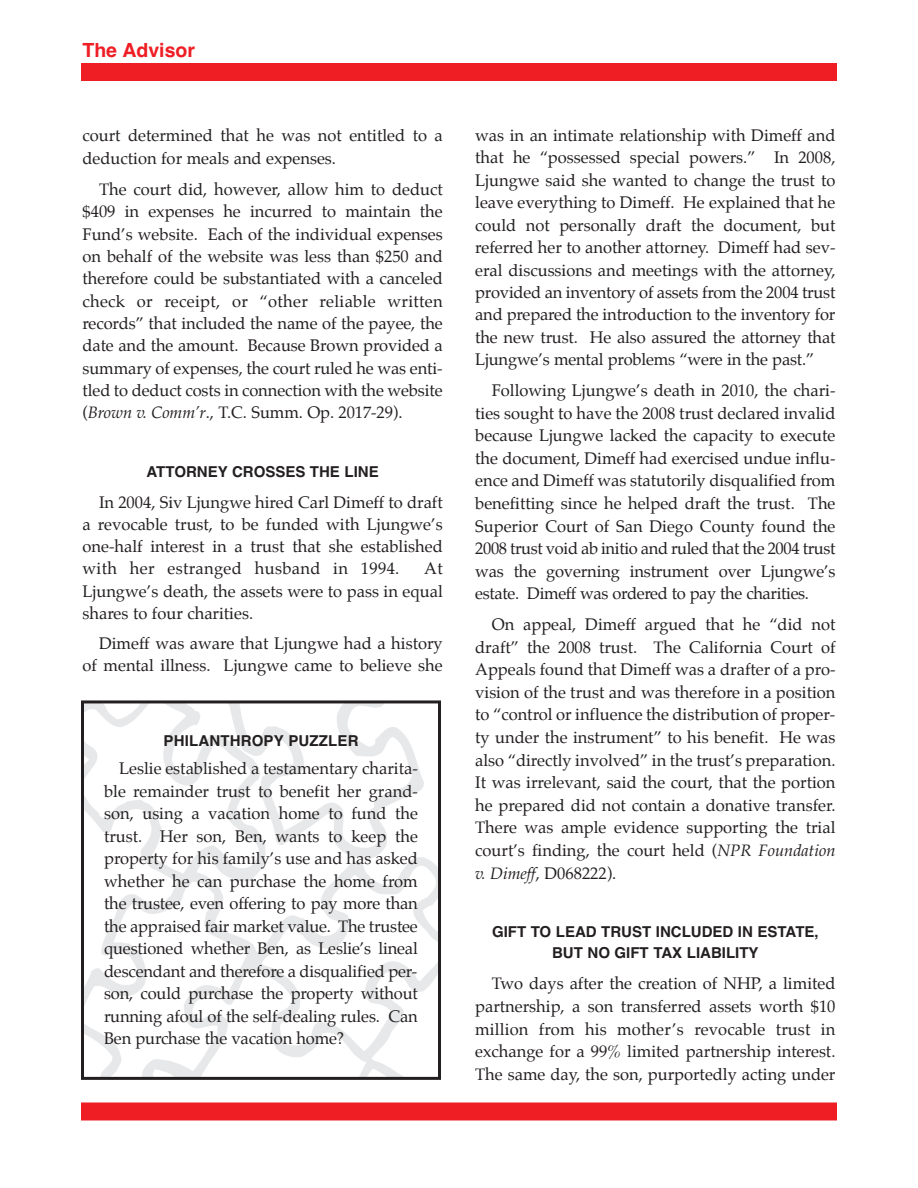
<style>
.page{position:relative;width:918px;height:1188px;background:#fff}
.page>*{position:absolute;margin:0;border:0;box-sizing:border-box;transform-origin:0 0}
.t1{font:700 19.5px "Helvetica";color:#ee1e24}
.t2{font:16.5px/22.6px "Palatino";color:#231f20;text-align:justify}
.t3{font:700 15px/21.3px "Helvetica";color:#231f20;text-align:center}
.s1{font-style:italic}
</style>
<div class="page">
<div style="left:81px;top:63px;width:756px;height:18px;background:#ee1e24"></div>
<div style="left:81px;top:1102px;width:756px;height:18px;background:#ee1e24"></div>
<svg style="left:85px;top:704px;width:352px;height:372px"></svg>
<div style="left:81px;top:700px;width:360px;height:380px;border:3px solid #231f20"></div>
<p class="t1" style="left:82px;top:39px;width:114px">The Advisor</p>
<p class="t2" style="left:82px;top:125px;width:362px">court determined that he was not entitled to a deduction for meals and expenses.</p>
<p class="t2" style="left:83px;top:179px;width:362px;text-indent:17px">The court did, however, allow him to deduct $409 in expenses he incurred to maintain the Fund’s website. Each of the individual expenses on behalf of the website was less than $250 and therefore could be substantiated with a canceled check or receipt, or “other reliable written records” that included the name of the payee, the date and the amount. Because Brown provided a summary of expenses, the court ruled he was enti&shy;tled to deduct costs in connection with the website (<span class="s1">Brown v. Comm’r</span>., T.C. Summ. Op. 2017-29).</p>
<p class="t3" style="left:147px;top:461px;width:234px">ATTORNEY CROSSES THE LINE</p>
<p class="t2" style="left:83px;top:492px;width:362px;line-height:22.2px;text-indent:17px">In 2004, Siv Ljungwe hired Carl Dimeff to draft a revocable trust, to be funded with Ljungwe’s one-half interest in a trust that she established with her estranged husband in 1994.</p>
<p class="t2" style="left:83px;top:559px;width:362px;line-height:22.2px;text-indent:342px">At Ljungwe’s death, the assets were to pass in equal shares to four charities.</p>
<p class="t2" style="left:83px;top:633px;width:362px;line-height:22.2px;text-align:right">Dimeff was aware that Ljungwe had a history of mental illness. Ljungwe came to believe she</p>
<p class="t3" style="left:164px;top:730px;width:196px">PHILANTHROPY PUZZLER</p>
<p class="t2" style="left:104px;top:758px;width:315px;text-indent:15px">Leslie established a testamentary charita&shy;ble remainder trust to benefit her grand&shy;son, using a vacation home to fund the trust. Her son, Ben, wants to keep the property for his family’s use and has asked whether he can purchase the home from the trustee, even offering to pay more than the appraised fair market value. The trustee questioned whether Ben, as Leslie’s lineal descendant and therefore a disqualified per&shy;son, could purchase the property without running afoul of the self-dealing rules. Can Ben purchase the vacation home?</p>
<p class="t2" style="left:475px;top:125px;width:362px">was in an intimate relationship with Dimeff and that he “possessed special powers.” In 2008, Ljungwe said she wanted to change the trust to leave everything to Dimeff. He explained that he could not personally draft the document, but referred her to another attorney. Dimeff had sev&shy;eral discussions and meetings with the attorney, provided an inventory of assets from the 2004 trust and prepared the introduction to the inventory for the new trust. He also assured the attorney that Ljungwe’s mental problems “were in the past.”</p>
<p class="t2" style="left:475px;top:380px;width:362px;text-indent:17px">Following Ljungwe’s death in 2010, the chari&shy;ties sought to have the 2008 trust declared invalid because Ljungwe lacked the capacity to execute the document, Dimeff had exercised undue influ&shy;ence and Dimeff was statutorily disqualified from benefitting since he helped draft the trust. The Superior Court of San Diego County found the 2008 trust void ab initio and ruled that the 2004 trust was the governing instrument over Ljungwe’s estate. Dimeff was ordered to pay the charities.</p>
<p class="t2" style="left:475px;top:614px;width:362px;text-indent:17px">On appeal, Dimeff argued that he “did not draft” the 2008 trust. The California Court of Appeals found that Dimeff was a drafter of a pro&shy;vision of the trust and was therefore in a position to “control or influence the distribution of proper&shy;ty under the instrument” to his benefit. He was also “directly involved” in the trust’s preparation.<br>It was irrelevant, said the court, that the portion he prepared did not contain a donative transfer.<br>There was ample evidence supporting the trial court’s finding, the court held (<span class="s1">NPR Foundation v. Dimeff</span>, D068222).</p>
<p class="t3" style="left:492px;top:921px;width:328px">GIFT TO LEAD TRUST INCLUDED IN ESTATE,<br>BUT NO GIFT TAX LIABILITY</p>
<p class="t2" style="left:475px;top:974px;width:362px;text-indent:17px">Two days after the creation of NHP, a limited partnership, a son transferred assets worth $10 million from his mother’s revocable trust in exchange for a 99% limited partnership interest.<br>The same day, the son, purportedly acting under</p>
</div>
